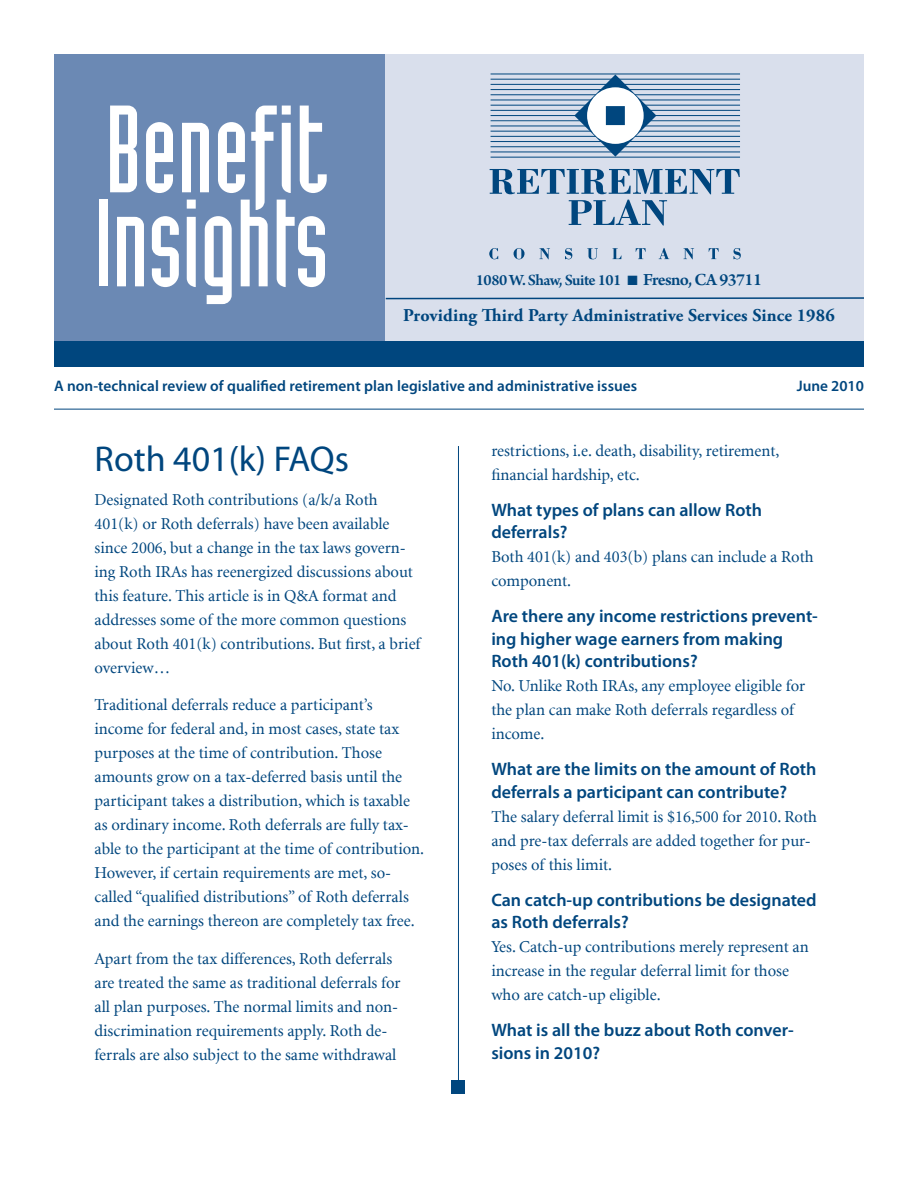
<style>
.page{position:relative;width:918px;height:1188px;background:#fff}
.page>*{position:absolute;margin:0;border:0;box-sizing:border-box;transform-origin:0 0}
.t1{font:121.5px/94.1px "Industria Solid";color:#fff}
.headline{font:36px "Myriad Pro";color:#00467e}
.question{font:600 18px/22.5px "Myriad Pro";color:#00467e}
.t2{font:700 18px "Adobe Garamond Pro";letter-spacing:.01em;color:#00467e}
.body{font:16.5px/24px "Minion";color:#00467e}
.t3{font:600 16.5px "Arno Pro";letter-spacing:-.03em;color:#00467e}
.t4{font:600 15.3px "Myriad Pro";letter-spacing:.005em;color:#00467e}
.s1{font-family:"Industria Solid A"}
.s2{font-size:18px}
</style>
<div class="page">
<hr style="left:458px;top:446px;width:1px;height:648px;background:#00467e">
<div style="left:452px;top:1080px;width:13px;height:14px;background:#00467e"></div>
<hr style="left:54px;top:409px;width:810px;height:1px;background:#00467e">
<div style="left:387px;top:56px;width:475px;height:291px;background:#d9dfec"></div>
<div style="left:56px;top:56px;width:327px;height:291px;background:#6b89b4"></div>
<div style="left:54px;top:341px;width:810px;height:25px;background:#00467e"></div>
<hr style="left:491px;top:74px;width:249px;height:1px;background:#00467e">
<hr style="left:491px;top:79px;width:249px;height:1px;background:#00467e">
<hr style="left:491px;top:84px;width:249px;height:1px;background:#00467e">
<hr style="left:491px;top:89px;width:249px;height:1px;background:#00467e">
<hr style="left:491px;top:94px;width:249px;height:1px;background:#00467e">
<hr style="left:491px;top:99px;width:249px;height:1px;background:#00467e">
<hr style="left:491px;top:105px;width:249px;height:1px;background:#00467e">
<hr style="left:491px;top:110px;width:249px;height:1px;background:#00467e">
<hr style="left:491px;top:115px;width:249px;height:1px;background:#00467e">
<hr style="left:491px;top:120px;width:249px;height:1px;background:#00467e">
<hr style="left:491px;top:125px;width:249px;height:1px;background:#00467e">
<hr style="left:491px;top:131px;width:249px;height:1px;background:#00467e">
<hr style="left:491px;top:136px;width:249px;height:1px;background:#00467e">
<hr style="left:491px;top:141px;width:249px;height:1px;background:#00467e">
<hr style="left:491px;top:146px;width:249px;height:1px;background:#00467e">
<hr style="left:491px;top:151px;width:249px;height:1px;background:#00467e">
<svg style="left:574px;top:75px;width:82px;height:82px"></svg>
<div style="left:587px;top:87px;width:57px;height:57px;background:#fff;border-radius:50%"></div>
<div style="left:607px;top:107px;width:17px;height:17px;background:#00467e"></div>
<div style="left:606px;top:106px;width:19px;height:19px;border:1px solid #00467e"></div>
<hr style="left:491px;top:157px;width:249px;height:1px;background:#00467e">
<svg style="left:490px;top:169px;width:250px;height:25px"></svg>
<svg style="left:569px;top:200px;width:98px;height:26px"></svg>
<svg style="left:489px;top:248px;width:9px;height:11px"></svg>
<svg style="left:514px;top:248px;width:11px;height:11px"></svg>
<svg style="left:539px;top:248px;width:11px;height:11px"></svg>
<svg style="left:565px;top:248px;width:7px;height:11px"></svg>
<svg style="left:587px;top:248px;width:11px;height:11px"></svg>
<svg style="left:613px;top:248px;width:8px;height:11px"></svg>
<svg style="left:636px;top:248px;width:10px;height:11px"></svg>
<svg style="left:659px;top:248px;width:10px;height:11px"></svg>
<svg style="left:684px;top:248px;width:10px;height:11px"></svg>
<svg style="left:709px;top:248px;width:10px;height:11px"></svg>
<svg style="left:733px;top:248px;width:8px;height:11px"></svg>
<svg style="left:384px;top:297px;width:480px;height:3px"></svg>
<p class="t1" style="left:95px;top:102px;width:236px"><span class="s1">Benefit<br></span>Insights</p>
<p class="t3" style="left:476px;top:270px;width:288px">1080 W. Shaw, Suite 101 ■ <span class="s2">Fresno, CA 93711</span></p>
<p class="t2" style="left:403px;top:304px;width:433px">Providing Third Party Administrative Services Since 1986</p>
<p class="t4" style="left:54px;top:376px;width:585px">A non-technical review of qualified retirement plan legislative and administrative issues</p>
<p class="t4" style="left:797px;top:376px;width:69px">June 2010</p>
<p class="headline" style="left:94px;top:437px;width:256px">Roth 401(k) FAQs</p>
<p class="body" style="left:94px;top:488px;width:327px">Designated Roth contributions (a/k/a Roth 401(k) or Roth deferrals) have been available since 2006, but a change in the tax laws govern&shy;ing Roth IRAs has reenergized discussions about this feature. This article is in Q&amp;A format and addresses some of the more common questions about Roth 401(k) contributions. But first, a brief overview…</p>
<p class="body" style="left:94px;top:694px;width:331px">Traditional deferrals reduce a participant’s income for federal and, in most cases, state tax purposes at the time of contribution. Those amounts grow on a tax-deferred basis until the participant takes a distribution, which is taxable as ordinary income. Roth deferrals are fully tax&shy;able to the participant at the time of contribution.<br>However, if certain requirements are met, so&shy;called “qualified distributions” of Roth deferrals and the earnings thereon are completely tax free.</p>
<p class="body" style="left:94px;top:947px;width:308px">Apart from the tax differences, Roth deferrals are treated the same as traditional deferrals for all plan purposes. The normal limits and non&shy;discrimination requirements apply. Roth de&shy;ferrals are also subject to the same withdrawal</p>
<p class="body" style="left:491px;top:439px;width:290px">restrictions, i.e. death, disability, retirement, financial hardship, etc.</p>
<p class="question" style="left:491px;top:498px;width:272px">What types of plans can allow Roth deferrals?</p>
<p class="body" style="left:491px;top:546px;width:324px">Both 401(k) and 403(b) plans can include a Roth component.</p>
<p class="question" style="left:491px;top:604px;width:328px">Are there any income restrictions prevent&shy;ing higher wage earners from making<br>Roth 401(k) contributions?</p>
<p class="body" style="left:491px;top:675px;width:315px">No. Unlike Roth IRAs, any employee eligible for the plan can make Roth deferrals regardless of income.</p>
<p class="question" style="left:491px;top:757px;width:327px">What are the limits on the amount of Roth deferrals a participant can contribute?</p>
<p class="body" style="left:491px;top:805px;width:327px">The salary deferral limit is $16,500 for 2010. Roth and pre-tax deferrals are added together for pur&shy;poses of this limit.</p>
<p class="question" style="left:491px;top:888px;width:327px">Can catch-up contributions be designated as Roth deferrals?</p>
<p class="body" style="left:491px;top:936px;width:319px">Yes. Catch-up contributions merely represent an increase in the regular deferral limit for those who are catch-up eligible.</p>
<p class="question" style="left:491px;top:1018px;width:304px">What is all the buzz about Roth conver&shy;sions in 2010?</p>
</div>
